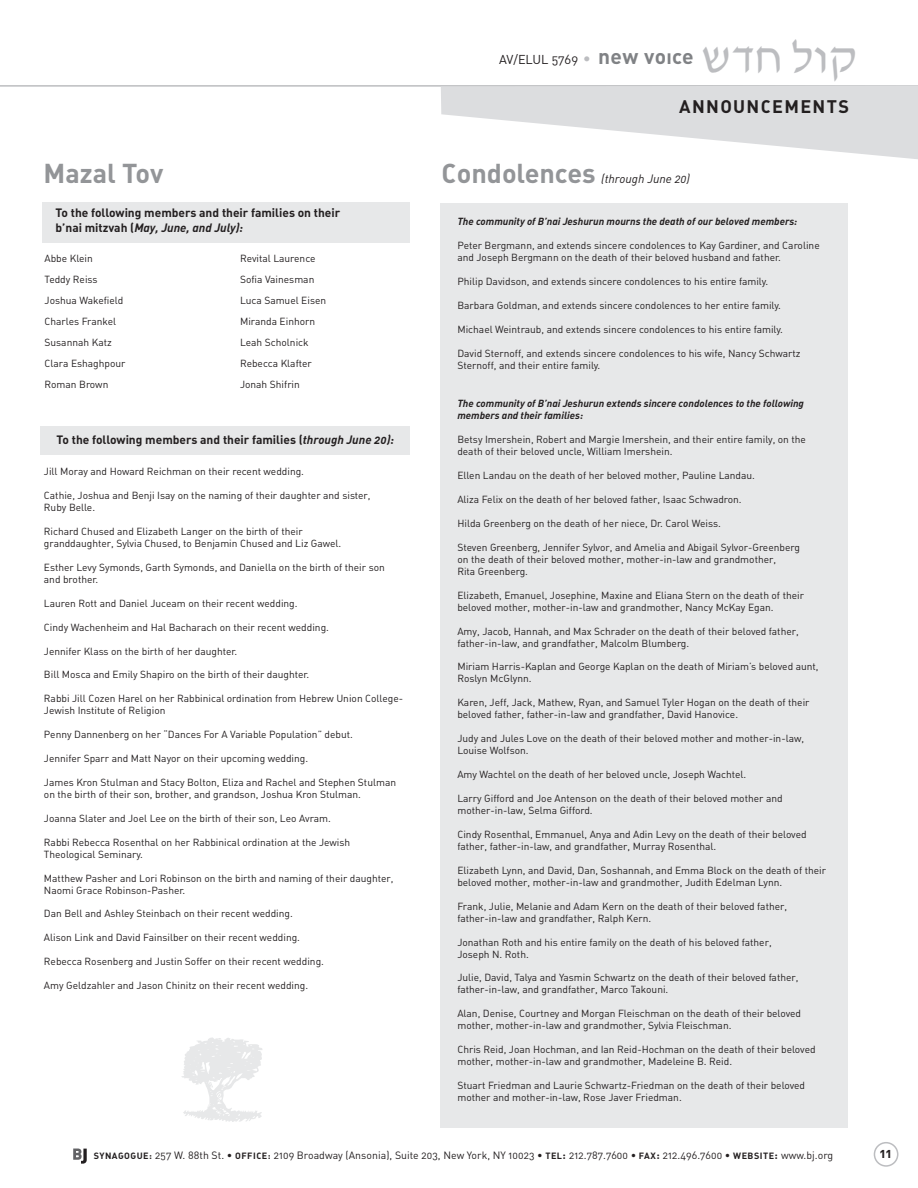
<style>
.page{position:relative;width:918px;height:1188px;background:#fff}
.page>*{position:absolute;margin:0;border:0;box-sizing:border-box;transform-origin:0 0}
.t1{font:83.25px "Df Organics Plain";color:#e7e8e9}
.t2{font:48px "David D";letter-spacing:.02em;color:#bcbdc0}
.t3{font:27px "DIN Bold Alternate";color:#939598}
.t4{font:18px "DIN Bold Alternate";letter-spacing:.075em;color:#231f20}
.t5{font:13.5px "DIN Bold Alternate";color:#231f20}
.t6{font:12.75px "DIN Regular Alternate";color:#231f20}
.t7{font:12px "DIN Bold Alternate";color:#231f20}
.t8{font:12px "DIN Bold Italic Alt";color:#231f20}
.t9{font:12px "DIN Regular Italic Alt";color:#231f20}
.t10{font:10.5px "DIN Regular Alternate";letter-spacing:.005em;color:#231f20}
.t11{font:10.2px/12px "DIN Regular Alternate";color:#231f20}
.t12{font:10.2px/12px "DIN Bold Italic Alt";color:#231f20}
.s1{font-size:15.45px;color:#bcbdc0}
.s2{font-family:"DIN Bold Alternate";font-size:21px;color:#808285}
.s3{font-family:"DIN Black Alternate";font-size:15px;color:#808285}
.s4{font-family:"DIN Bold Alternate"}
.s5{font-family:"DIN Bold Italic Alt"}
.s6{font-family:"DIN Bold Alternate";font-size:9px}
</style>
<div class="page">
<svg style="left:874px;top:1142px;width:24px;height:25px"></svg>
<hr style="left:0;top:85px;width:918px;height:2px;background:#bcbdc0">
<svg style="left:441px;top:85px;width:477px;height:74px"></svg>
<div style="left:42px;top:202px;width:368px;height:40px;background:#e7e8e9"></div>
<div style="left:440px;top:203px;width:408px;height:925px;background:#e7e8e9"></div>
<div style="left:40px;top:427px;width:370px;height:28px;background:#e7e8e9"></div>
<svg style="left:73px;top:1149px;width:14px;height:15px"></svg>
<p class="t6" style="left:499px;top:52px;width:196px">AV/ELUL 5769 <span class="s1">•</span> <span class="s2">new vo</span><span class="s3">I</span><span class="s2">ce</span></p>
<h2 class="t2" style="left:701px;top:34px;width:156px">asj kue</h2>
<h3 class="t4" style="left:679px;top:96px;width:171px">ANNOUNCEMENTS</h3>
<h3 class="t3" style="left:44px;top:158px;width:121px">Mazal Tov</h3>
<h3 class="t3" style="left:442px;top:158px;width:156px">Condolences</h3>
<p class="t9" style="left:601px;top:171px;width:90px">(through June 20)</p>
<p class="t7" style="left:56px;top:206px;width:286px">To the following members and their families on their</p>
<p class="t8" style="left:56px;top:221px;width:189px"><span class="s4">b’nai mitzvah (</span>May, June, and July):</p>
<p class="t11" style="left:45px;top:248px;width:82px;line-height:21px">Abbe Klein<br>Teddy Reiss<br>Joshua Wakefield<br>Charles Frankel<br>Susannah Katz<br>Clara Eshaghpour<br>Roman Brown</p>
<p class="t11" style="left:240px;top:248px;width:88px;line-height:21px">Revital Laurence<br>Sofia Vainesman<br>Luca Samuel Eisen<br>Miranda Einhorn<br>Leah Scholnick<br>Rebecca Klafter<br>Jonah Shifrin</p>
<p class="t7" style="left:57px;top:433px;width:339px">To the following members and their families (<span class="s5">through June 20):</span></p>
<p class="t11" style="left:44px;top:466px;width:262px">Jill Moray and Howard Reichman on their recent wedding.</p>
<p class="t11" style="left:44px;top:490px;width:328px">Cathie, Joshua and Benji Isay on the naming of their daughter and sister,<br>Ruby Belle.</p>
<p class="t11" style="left:44px;top:525px;width:299px">Richard Chused and Elizabeth Langer on the birth of their granddaughter, Sylvia Chused, to Benjamin Chused and Liz Gawel.</p>
<p class="t11" style="left:44px;top:561px;width:342px">Esther Levy Symonds, Garth Symonds, and Daniella on the birth of their son and brother.</p>
<p class="t11" style="left:44px;top:597px;width:255px">Lauren Rott and Daniel Juceam on their recent wedding.</p>
<p class="t11" style="left:44px;top:621px;width:287px">Cindy Wachenheim and Hal Bacharach on their recent wedding.</p>
<p class="t11" style="left:44px;top:645px;width:195px">Jennifer Klass on the birth of her daughter.</p>
<p class="t11" style="left:44px;top:669px;width:267px">Bill Mosca and Emily Shapiro on the birth of their daughter.</p>
<p class="t11" style="left:44px;top:693px;width:361px">Rabbi Jill Cozen Harel on her Rabbinical ordination from Hebrew Union College-<br>Jewish Institute of Religion</p>
<p class="t11" style="left:44px;top:729px;width:311px">Penny Dannenberg on her “Dances For A Variable Population” debut.</p>
<p class="t11" style="left:44px;top:753px;width:266px">Jennifer Sparr and Matt Nayor on their upcoming wedding.</p>
<p class="t11" style="left:44px;top:776px;width:354px">James Kron Stulman and Stacy Bolton, Eliza and Rachel and Stephen Stulman on the birth of their son, brother, and grandson, Joshua Kron Stulman.</p>
<p class="t11" style="left:44px;top:812px;width:289px">Joanna Slater and Joel Lee on the birth of their son, Leo Avram.</p>
<p class="t11" style="left:44px;top:836px;width:308px">Rabbi Rebecca Rosenthal on her Rabbinical ordination at the Jewish<br>Theological Seminary.</p>
<p class="t11" style="left:44px;top:872px;width:351px">Matthew Pasher and Lori Robinson on the birth and naming of their daughter,<br>Naomi Grace Robinson-Pasher.</p>
<p class="t11" style="left:44px;top:908px;width:250px">Dan Bell and Ashley Steinbach on their recent wedding.</p>
<p class="t11" style="left:44px;top:932px;width:258px">Alison Link and David Fainsilber on their recent wedding.</p>
<p class="t11" style="left:44px;top:956px;width:282px">Rebecca Rosenberg and Justin Soffer on their recent wedding.</p>
<p class="t11" style="left:44px;top:980px;width:266px">Amy Geldzahler and Jason Chinitz on their recent wedding.</p>
<h1 class="t1" style="left:177px;top:1028px;width:90px">)</h1>
<p class="t12" style="left:457px;top:215px;width:341px">The community of B’nai Jeshurun mourns the death of our beloved members:</p>
<p class="t11" style="left:457px;top:240px;width:364px">Peter Bergmann, and extends sincere condolences to Kay Gardiner, and Caroline and Joseph Bergmann on the death of their beloved husband and father.</p>
<p class="t11" style="left:457px;top:276px;width:313px">Philip Davidson, and extends sincere condolences to his entire family.</p>
<p class="t11" style="left:457px;top:299px;width:325px">Barbara Goldman, and extends sincere condolences to her entire family.</p>
<p class="t11" style="left:457px;top:323px;width:327px">Michael Weintraub, and extends sincere condolences to his entire family.</p>
<p class="t11" style="left:457px;top:347px;width:345px">David Sternoff, and extends sincere condolences to his wife, Nancy Schwartz<br>Sternoff, and their entire family.</p>
<p class="t12" style="left:457px;top:397px;width:348px">The community of B’nai Jeshurun extends sincere condolences to the following members and their families:</p>
<p class="t11" style="left:457px;top:434px;width:350px">Betsy Imershein, Robert and Margie Imershein, and their entire family, on the death of their beloved uncle, William Imershein.</p>
<p class="t11" style="left:457px;top:470px;width:299px">Ellen Landau on the death of her beloved mother, Pauline Landau.</p>
<p class="t11" style="left:457px;top:494px;width:286px">Aliza Felix on the death of her beloved father, Isaac Schwadron.</p>
<p class="t11" style="left:457px;top:517px;width:265px">Hilda Greenberg on the death of her niece, Dr. Carol Weiss.</p>
<p class="t11" style="left:457px;top:541px;width:344px">Steven Greenberg, Jennifer Sylvor, and Amelia and Abigail Sylvor-Greenberg on the death of their beloved mother, mother-in-law and grandmother,<br>Rita Greenberg.</p>
<p class="t11" style="left:457px;top:589px;width:348px">Elizabeth, Emanuel, Josephine, Maxine and Eliana Stern on the death of their beloved mother, mother-in-law and grandmother, Nancy McKay Egan.</p>
<p class="t11" style="left:457px;top:625px;width:343px">Amy, Jacob, Hannah, and Max Schrader on the death of their beloved father, father-in-law, and grandfather, Malcolm Blumberg.</p>
<p class="t11" style="left:457px;top:661px;width:363px">Miriam Harris-Kaplan and George Kaplan on the death of Miriam’s beloved aunt,<br>Roslyn McGlynn.</p>
<p class="t11" style="left:457px;top:697px;width:354px">Karen, Jeff, Jack, Mathew, Ryan, and Samuel Tyler Hogan on the death of their beloved father, father-in-law and grandfather, David Hanovice.</p>
<p class="t11" style="left:457px;top:733px;width:348px">Judy and Jules Love on the death of their beloved mother and mother-in-law,<br>Louise Wolfson.</p>
<p class="t11" style="left:457px;top:769px;width:291px">Amy Wachtel on the death of her beloved uncle, Joseph Wachtel.</p>
<p class="t11" style="left:457px;top:792px;width:327px">Larry Gifford and Joe Antenson on the death of their beloved mother and mother-in-law, Selma Gifford.</p>
<p class="t11" style="left:457px;top:828px;width:351px">Cindy Rosenthal, Emmanuel, Anya and Adin Levy on the death of their beloved father, father-in-law, and grandfather, Murray Rosenthal.</p>
<p class="t11" style="left:457px;top:864px;width:370px">Elizabeth Lynn, and David, Dan, Soshannah, and Emma Block on the death of their beloved mother, mother-in-law and grandmother, Judith Edelman Lynn.</p>
<p class="t11" style="left:457px;top:900px;width:331px">Frank, Julie, Melanie and Adam Kern on the death of their beloved father, father-in-law and grandfather, Ralph Kern.</p>
<p class="t11" style="left:457px;top:936px;width:316px">Jonathan Roth and his entire family on the death of his beloved father,<br>Joseph N. Roth.</p>
<p class="t11" style="left:457px;top:972px;width:343px">Julie, David, Talya and Yasmin Schwartz on the death of their beloved father, father-in-law, and grandfather, Marco Takouni.</p>
<p class="t11" style="left:457px;top:1008px;width:345px">Alan, Denise, Courtney and Morgan Fleischman on the death of their beloved mother, mother-in-law and grandmother, Sylvia Fleischman.</p>
<p class="t11" style="left:457px;top:1044px;width:360px">Chris Reid, Joan Hochman, and Ian Reid-Hochman on the death of their beloved mother, mother-in-law and grandmother, Madeleine B. Reid.</p>
<p class="t11" style="left:457px;top:1080px;width:349px">Stuart Friedman and Laurie Schwartz-Friedman on the death of their beloved</p>
<p class="t11" style="left:457px;top:1092px;width:226px">mother and mother-in-law, Rose Javer Friedman.</p>
<p class="t10" style="left:94px;top:1149px;width:741px"><span class="s6">SYNAGOGUE:</span> 257 W. 88th St. • <span class="s6">OFFICE:</span> 2109 Broadway (Ansonia), Suite 203, New York, NY 10023 • <span class="s6">TEL</span><span class="s4">:</span> 212.787.7600 • <span class="s6">FAX</span><span class="s4">:</span> 212.496.7600 • <span class="s6">WEBSITE</span><span class="s4">:</span> www.bj.org</p>
<h3 class="t5" style="left:880px;top:1146px;width:14px">11</h3>
</div>
